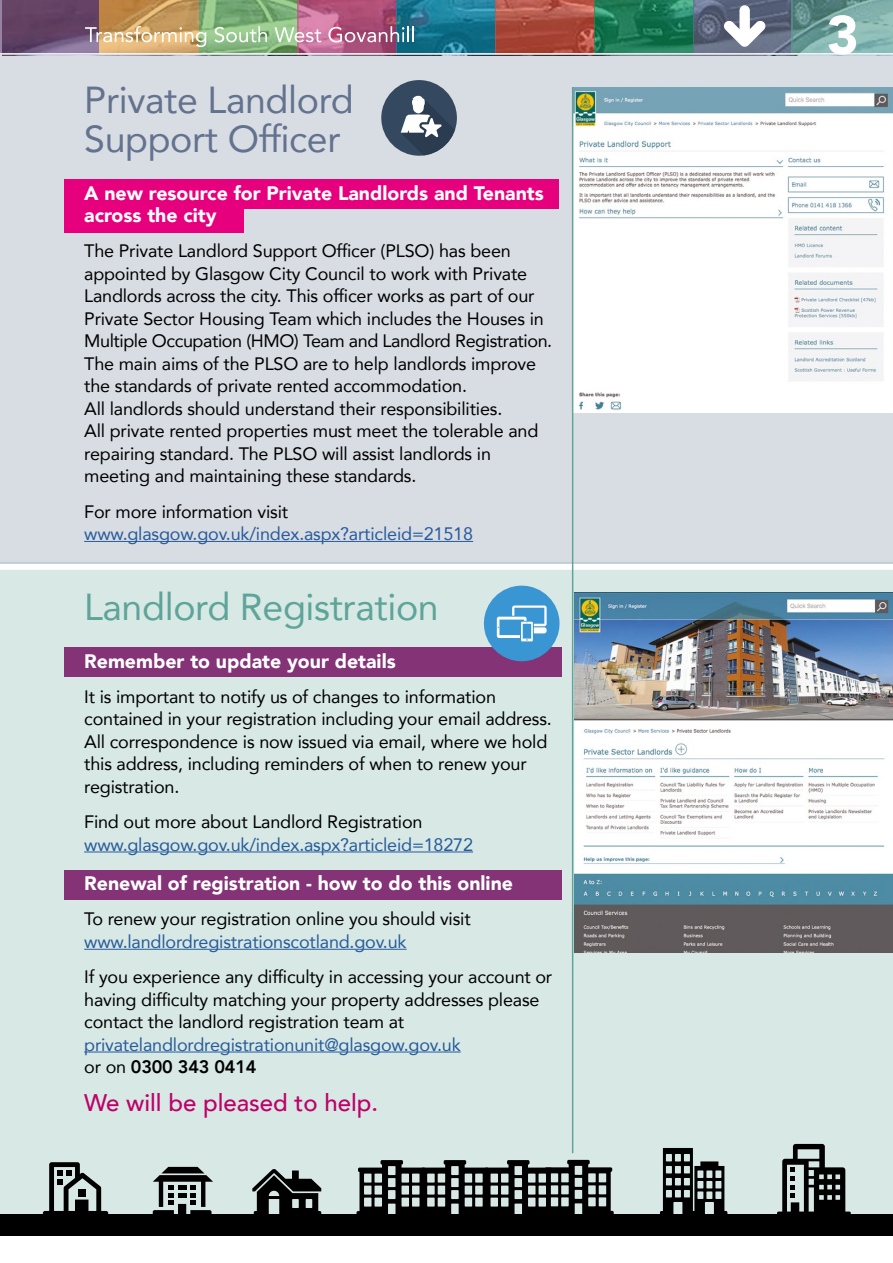
<style>
.page{position:relative;width:893px;height:1263px;background:#fff}
.page>*{position:absolute;margin:0;border:0;box-sizing:border-box;transform-origin:0 0}
.Body_Text{font:900 54px "Avenir";color:#fff}
.Heading{font:37.5px/39px "Avenir";letter-spacing:-.01em;color:#63728e}
.Heading-2{font:37.5px "Avenir";letter-spacing:-.01em;color:#5ea498}
.t1{font:500 24px "Avenir";color:#be0068}
.t2{font:900 19.5px/22.5px "Avenir";color:#fff}
.t3{font:18px/22.5px "Avenir";letter-spacing:-.01em;color:#000}
.t4{font:18px/22.5px "Avenir";letter-spacing:-.01em;color:#275b9b}
.s1{color:#000}
.s2{color:#275b9b}
.s3{font-weight:800}
</style>
<div class="page">
<svg style="left:0;top:0;width:99px;height:53px;background:#66486b"></svg>
<svg style="left:99px;top:1px;width:100px;height:52px;background:#c59557"></svg>
<svg style="left:199px;top:1px;width:98px;height:52px;background:#7db078"></svg>
<svg style="left:297px;top:1px;width:99px;height:52px;background:#b55c84"></svg>
<svg style="left:396px;top:1px;width:99px;height:52px;background:#187690"></svg>
<svg style="left:495px;top:1px;width:99px;height:52px;background:#ae4e41"></svg>
<svg style="left:594px;top:1px;width:99px;height:52px;background:#1d7a56"></svg>
<svg style="left:693px;top:1px;width:99px;height:52px;background:#5e687f"></svg>
<svg style="left:792px;top:1px;width:101px;height:52px;background:#76a6a1"></svg>
<div style="left:0;top:53px;width:893px;height:515px;background:#d8dce3"></div>
<div style="left:0;top:568px;width:893px;height:647px;background:#d7e8e5"></div>
<div style="left:0;top:562px;width:893px;height:5px;background:#c4d6d7"></div>
<hr style="left:0;top:53px;width:893px;height:2px;background:#fff">
<div style="left:0;top:564px;width:893px;height:6px;background:#fff"></div>
<div style="left:64px;top:179px;width:495px;height:30px;background:#e6007d"></div>
<div style="left:64px;top:203px;width:180px;height:29px;background:#e6007d"></div>
<div style="left:381px;top:80px;width:76px;height:76px;background:#34485f;border-radius:50%"></div>
<svg style="left:401px;top:96px;width:54px;height:59px"></svg>
<div style="left:0;top:1214px;width:893px;height:21px;background:#000"></div>
<svg style="left:777px;top:1144px;width:74px;height:70px"></svg>
<svg style="left:152px;top:1167px;width:61px;height:47px"></svg>
<svg style="left:43px;top:1162px;width:65px;height:52px"></svg>
<svg style="left:660px;top:1148px;width:67px;height:66px"></svg>
<svg style="left:252px;top:1169px;width:69px;height:45px"></svg>
<svg style="left:356px;top:1160px;width:258px;height:54px"></svg>
<svg style="left:723px;top:5px;width:43px;height:42px"></svg>
<img style="left:573px;top:87px;width:320px;height:325px">
<div style="left:64px;top:647px;width:497px;height:29px;background:#833376"></div>
<div style="left:64px;top:870px;width:497px;height:30px;background:#833376"></div>
<div style="left:484px;top:586px;width:75px;height:75px;background:#3996d3;border-radius:50%"></div>
<svg style="left:497px;top:605px;width:50px;height:36px"></svg>
<hr style="left:84px;top:541px;width:389px;height:1px;background:#275b9b">
<hr style="left:84px;top:851px;width:389px;height:1px;background:#275b9b">
<hr style="left:84px;top:949px;width:323px;height:1px;background:#275b9b">
<hr style="left:84px;top:1051px;width:377px;height:1px;background:#275b9b">
<img style="left:574px;top:592px;width:319px;height:361px">
<hr style="left:572px;top:87px;width:1px;height:1066px;background:#5ea498">
<svg style="left:85px;top:26px;width:121px;height:21px;background:#d2b48b"></svg>
<svg style="left:214px;top:26px;width:53px;height:16px"></svg>
<svg style="left:274px;top:27px;width:47px;height:15px"></svg>
<svg style="left:328px;top:26px;width:86px;height:16px"></svg>
<p class="Heading" style="left:84px;top:79px;width:271px">Private Landlord<br>Support Officer</p>
<p class="t2" style="left:84px;top:181px;width:461px">A new resource for Private Landlords and Tenants across the city</p>
<p class="t3" style="left:84px;top:239px;width:470px">The Private Landlord Support Officer (PLSO) has been appointed by Glasgow City Council to work with Private Landlords across the city. This officer works as part of our Private Sector Housing Team which includes the Houses in Multiple Occupation (HMO) Team and Landlord Registration.<br>The main aims of the PLSO are to help landlords improve the standards of private rented accommodation.<br>All landlords should understand their responsibilities.<br>All private rented properties must meet the tolerable and repairing standard. The PLSO will assist landlords in meeting and maintaining these standards.</p>
<p class="t4" style="left:84px;top:499px;width:390px"><span class="s1">For more information visit </span>www.glasgow.gov.uk/index.aspx?articleid=21518</p>
<p class="Heading-2" style="left:84px;top:576px;width:356px">Landlord Registration</p>
<p class="t2" style="left:84px;top:649px;width:313px">Remember to update your details</p>
<p class="t3" style="left:84px;top:685px;width:469px">It is important to notify us of changes to information contained in your registration including your email address.<br>All correspondence is now issued via email, where we hold this address, including reminders of when to renew your registration.</p>
<p class="t4" style="left:84px;top:810px;width:390px"><span class="s1">Find out more about Landlord Registration </span>www.glasgow.gov.uk/index.aspx?articleid=18272</p>
<p class="t2" style="left:84px;top:871px;width:430px">Renewal of registration - how to do this online</p>
<p class="t3" style="left:84px;top:907px;width:388px">To renew your registration online you should visit <span class="s2">www.landlordregistrationscotland.gov.uk</span></p>
<p class="t3" style="left:84px;top:965px;width:470px">If you experience any difficulty in accessing your account or having difficulty matching your property addresses please contact the landlord registration team at <span class="s2">privatelandlordregistrationunit@glasgow.gov.uk<br></span>or on <span class="s3">0300 343 0414</span></p>
<p class="t1" style="left:84px;top:1082px;width:295px">We will be pleased to help.</p>
<p class="Body_Text" style="left:827px;top:-11px;width:33px">3</p>
</div>
